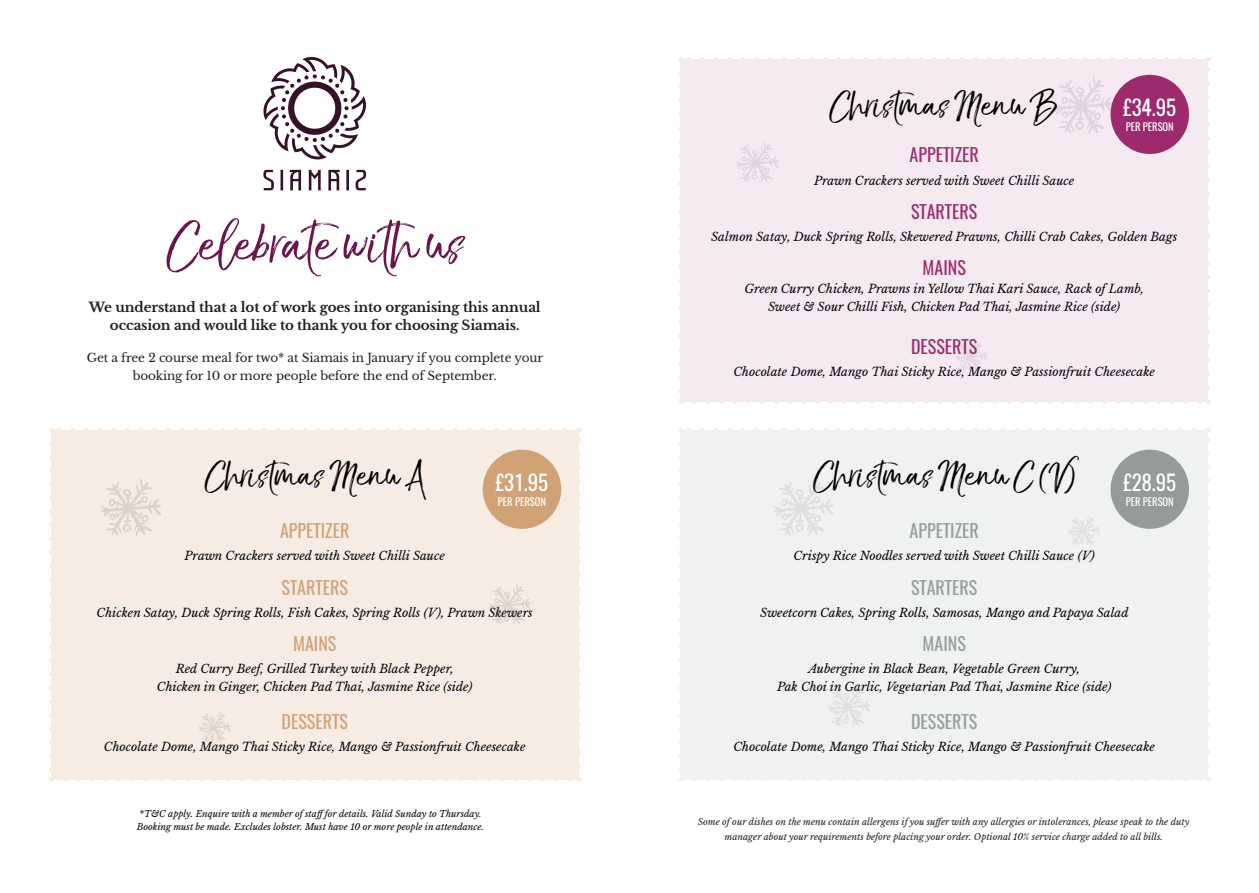
<style>
.page{position:relative;width:1259px;height:893px;background:#fff}
.page>*{position:absolute;margin:0;border:0;box-sizing:border-box;transform-origin:0 0}
.t1{font:72px "The Braggest Demo";color:#6b154c}
.t2{font:45px "The Braggest Demo";color:#000001}
.t3{font:21px "Oswald";color:#fff}
.t4{font:18px "Oswald";color:#d1a276}
.t5{font:18px "Oswald";color:#9c2d6e}
.t6{font:18px "Oswald";color:#979e9e}
.t7{font:700 13.5px/18px "Libre Baskerville";letter-spacing:-.01em;color:#231f20;text-align:center}
.t8{font:italic 12px "Libre Baskerville";color:#030407}
.t9{font:12px/18px "Libre Baskerville";letter-spacing:-.01em;color:#231f20;text-align:center}
.t10{font:10.5px "Oswald";color:#fff}
.t11{font:italic 9px/15px "Libre Baskerville";color:#231f20;text-align:center}
.t12{font:italic 9px "Libre Baskerville";color:#030407}
</style>
<div class="page">
<div style="left:51px;top:430px;width:527px;height:349px;background:#f6ece4"></div>
<svg style="left:65px;top:779px;width:506px;height:2px"></svg>
<svg style="left:58px;top:428px;width:507px;height:2px"></svg>
<svg style="left:49px;top:444px;width:4px;height:337px"></svg>
<svg style="left:576px;top:428px;width:4px;height:338px"></svg>
<div style="left:680px;top:430px;width:528px;height:349px;background:#f0f1f1"></div>
<svg style="left:694px;top:779px;width:507px;height:2px"></svg>
<svg style="left:687px;top:428px;width:507px;height:2px"></svg>
<svg style="left:679px;top:443px;width:4px;height:338px"></svg>
<svg style="left:1206px;top:428px;width:4px;height:338px"></svg>
<div style="left:680px;top:59px;width:528px;height:343px;background:#f5eaf0"></div>
<svg style="left:694px;top:402px;width:507px;height:2px"></svg>
<svg style="left:687px;top:57px;width:507px;height:2px"></svg>
<svg style="left:678px;top:73px;width:5px;height:331px"></svg>
<svg style="left:1206px;top:57px;width:4px;height:331px"></svg>
<div style="left:1110px;top:75px;width:79px;height:79px;background:#9c2a6d;border-radius:50%"></div>
<div style="left:1110px;top:450px;width:79px;height:79px;background:#969a9b;border-radius:50%"></div>
<div style="left:483px;top:450px;width:78px;height:79px;background:#d1a276;border-radius:50%"></div>
<svg style="left:101px;top:479px;width:60px;height:58px"></svg>
<svg style="left:488px;top:584px;width:43px;height:41px"></svg>
<svg style="left:198px;top:712px;width:33px;height:31px"></svg>
<svg style="left:1053px;top:77px;width:61px;height:57px"></svg>
<svg style="left:736px;top:142px;width:43px;height:41px"></svg>
<svg style="left:955px;top:341px;width:32px;height:31px"></svg>
<svg style="left:773px;top:479px;width:60px;height:58px"></svg>
<svg style="left:828px;top:686px;width:42px;height:40px"></svg>
<svg style="left:1068px;top:515px;width:32px;height:30px"></svg>
<svg style="left:263px;top:57px;width:103px;height:103px"></svg>
<svg style="left:263px;top:170px;width:11px;height:20px"></svg>
<svg style="left:280px;top:170px;width:3px;height:20px"></svg>
<svg style="left:290px;top:170px;width:11px;height:20px"></svg>
<svg style="left:308px;top:170px;width:13px;height:20px"></svg>
<svg style="left:328px;top:170px;width:12px;height:20px"></svg>
<svg style="left:346px;top:170px;width:3px;height:20px"></svg>
<svg style="left:356px;top:170px;width:10px;height:20px"></svg>
<p class="t1" style="left:166px;top:212px;width:300px">Celebrate with us</p>
<p class="t7" style="left:89px;top:298px;width:453px">We understand that a lot of work goes into organising this annual occasion and would like to thank you for choosing Siamais.</p>
<p class="t9" style="left:87px;top:349px;width:458px">Get a free 2 course meal for two* at Siamais in January if you complete your booking for 10 or more people before the end of September.</p>
<p class="t2" style="left:205px;top:455px;width:221px">Christmas Menu A</p>
<p class="t4" style="left:280px;top:518px;width:71px">APPETIZER</p>
<p class="t8" style="left:185px;top:549px;width:262px">Prawn Crackers served with Sweet Chilli Sauce</p>
<p class="t3" style="left:496px;top:468px;width:54px">£31.95</p>
<p class="t10" style="left:498px;top:494px;width:50px">PER PERSON</p>
<p class="t4" style="left:282px;top:575px;width:68px">STARTERS</p>
<p class="t8" style="left:97px;top:605px;width:438px">Chicken Satay, Duck Spring Rolls, Fish Cakes, Spring Rolls (V), Prawn Skewers</p>
<p class="t4" style="left:293px;top:631px;width:45px">MAINS</p>
<p class="t8" style="left:176px;top:661px;width:279px">Red Curry Beef, Grilled Turkey with Black Pepper,</p>
<p class="t8" style="left:157px;top:679px;width:317px">Chicken in Ginger, Chicken Pad Thai, Jasmine Rice (side)</p>
<p class="t4" style="left:282px;top:709px;width:68px">DESSERTS</p>
<p class="t8" style="left:104px;top:740px;width:423px">Chocolate Dome, Mango Thai Sticky Rice, Mango &amp; Passionfruit Cheesecake</p>
<p class="t12" style="left:139px;top:808px;width:344px">*T&amp;C apply. Enquire with a member of stafffor details. Valid Sunday to Thursday.</p>
<p class="t12" style="left:137px;top:821px;width:348px">Booking must be made. Excludes lobster. Must have 10 or more people in attendance.</p>
<p class="t2" style="left:829px;top:85px;width:231px">Christmas Menu B</p>
<p class="t5" style="left:909px;top:143px;width:71px">APPETIZER</p>
<p class="t8" style="left:814px;top:173px;width:262px">Prawn Crackers served with Sweet Chilli Sauce</p>
<p class="t3" style="left:1123px;top:93px;width:54px">£34.95</p>
<p class="t10" style="left:1125px;top:119px;width:50px">PER PERSON</p>
<p class="t5" style="left:911px;top:199px;width:68px">STARTERS</p>
<p class="t8" style="left:711px;top:229px;width:467px">Salmon Satay, Duck Spring Rolls, Skewered Prawns, Chilli Crab Cakes, Golden Bags</p>
<p class="t5" style="left:922px;top:255px;width:45px">MAINS</p>
<p class="t8" style="left:744px;top:282px;width:401px">Green Curry Chicken, Prawns in Yellow Thai Kari Sauce, Rack of Lamb,</p>
<p class="t8" style="left:768px;top:300px;width:354px">Sweet &amp; Sour Chilli Fish, Chicken Pad Thai, Jasmine Rice (side)</p>
<p class="t5" style="left:911px;top:334px;width:68px">DESSERTS</p>
<p class="t8" style="left:733px;top:364px;width:423px">Chocolate Dome, Mango Thai Sticky Rice, Mango &amp; Passionfruit Cheesecake</p>
<p class="t2" style="left:813px;top:455px;width:264px">Christmas Menu C (V)</p>
<p class="t6" style="left:909px;top:518px;width:71px">APPETIZER</p>
<p class="t8" style="left:793px;top:549px;width:303px">Crispy Rice Noodles served with Sweet Chilli Sauce (V)</p>
<p class="t3" style="left:1123px;top:468px;width:54px">£28.95</p>
<p class="t10" style="left:1125px;top:494px;width:50px">PER PERSON</p>
<p class="t6" style="left:911px;top:575px;width:68px">STARTERS</p>
<p class="t8" style="left:760px;top:605px;width:370px">Sweetcorn Cakes, Spring Rolls, Samosas, Mango and Papaya Salad</p>
<p class="t6" style="left:922px;top:631px;width:45px">MAINS</p>
<p class="t8" style="left:808px;top:661px;width:273px">Aubergine in Black Bean, Vegetable Green Curry,</p>
<p class="t8" style="left:777px;top:679px;width:336px">Pak Choi in Garlic, Vegetarian Pad Thai, Jasmine Rice (side)</p>
<p class="t6" style="left:911px;top:709px;width:68px">DESSERTS</p>
<p class="t8" style="left:733px;top:740px;width:423px">Chocolate Dome, Mango Thai Sticky Rice, Mango &amp; Passionfruit Cheesecake</p>
<p class="t11" style="left:698px;top:814px;width:493px">Some of our dishes on the menu contain allergens if you suffer with any allergies or intolerances, please speak to the duty manager about your requirements before placing your order. Optional 10% service charge added to all bills.</p>
</div>
